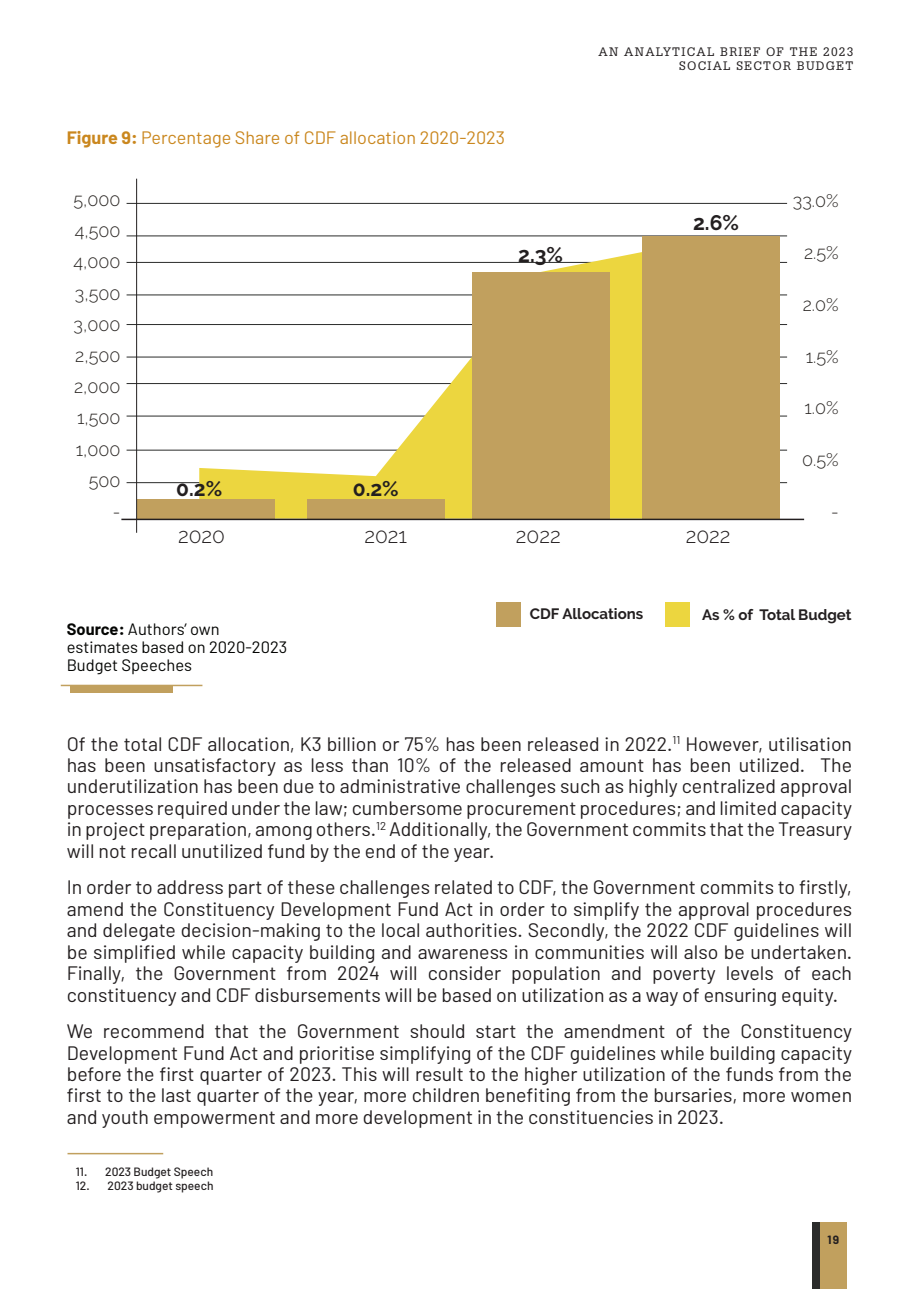
<style>
.page{position:relative;width:919px;height:1289px;background:#fff}
.page>*{position:absolute;margin:0;border:0;box-sizing:border-box;transform-origin:0 0}
.t1{font:700 21px "Raleway";color:#231f20}
.t2{font:300 21px "Raleway";color:#231f20}
.t3{font:19.5px/21.5px "Barlow";color:#231f20;text-align:justify}
.t4{font:300 18px/31.2px "Raleway";color:#2a2623;text-align:right}
.t5{font:18px "Barlow";color:#ca871e}
.t6{font:16.5px/18.1px "Barlow";color:#040503}
.t7{font:700 15px "Raleway";color:#231f20}
.t8{font:12px/14.4px "AG Gloria C";letter-spacing:.1em;color:#231f20;text-align:right}
.t9{font:500 12px "Barlow";color:#231f20}
.t10{font:700 12px "Barlow";color:#231f20}
.s1{font-weight:700}
</style>
<div class="page">
<hr style="left:126px;top:203px;width:661px;height:1px;background:#2b2c2b">
<hr style="left:126px;top:324px;width:661px;height:1px;background:#2b2c2b">
<hr style="left:126px;top:450px;width:661px;height:1px;background:#2b2c2b">
<hr style="left:126px;top:262px;width:661px;height:1px;background:#2b2c2b">
<hr style="left:126px;top:383px;width:661px;height:1px;background:#2b2c2b">
<hr style="left:126px;top:236px;width:661px;height:1px;background:#2b2c2b">
<hr style="left:126px;top:357px;width:661px;height:1px;background:#2b2c2b">
<hr style="left:126px;top:482px;width:661px;height:1px;background:#2b2c2b">
<hr style="left:126px;top:295px;width:661px;height:1px;background:#2b2c2b">
<hr style="left:126px;top:416px;width:661px;height:1px;background:#2b2c2b">
<svg style="left:199px;top:236px;width:443px;height:282px"></svg>
<div style="left:137px;top:499px;width:137px;height:19px;background:#c1a05e"></div>
<div style="left:472px;top:272px;width:137px;height:246px;background:#c1a05e"></div>
<div style="left:307px;top:499px;width:137px;height:19px;background:#c1a05e"></div>
<div style="left:642px;top:236px;width:137px;height:282px;background:#c1a05e"></div>
<div style="left:497px;top:602px;width:24px;height:24px;background:#c1a05e"></div>
<div style="left:665px;top:602px;width:24px;height:24px;background:#ecd63f"></div>
<hr style="left:121px;top:518px;width:683px;height:2px;background:#231f20">
<hr style="left:136px;top:179px;width:1px;height:354px;background:#231f20">
<hr style="left:61px;top:684px;width:141px;height:2px;background:#c1a05e">
<div style="left:70px;top:685px;width:103px;height:8px;background:#c1a05e"></div>
<hr style="left:67px;top:1152px;width:96px;height:2px;background:#c1a05e">
<div style="left:812px;top:1222px;width:26px;height:66px;background:#2b2c2b"></div>
<div style="left:820px;top:1222px;width:26px;height:66px;background:#c1a05e"></div>
<p class="t5" style="left:67px;top:126px;width:440px"><span class="s1">Figure 9:</span> Percentage Share of CDF allocation 2020-2023</p>
<p class="t8" style="left:598px;top:44px;width:256px">AN ANALYTICAL BRIEF OF THE 2023<br>SOCIAL SECTOR BUDGET</p>
<p class="t4" style="left:73px;top:184px;width:49px">5,000<br>4,500<br>4,000<br>3,500<br>3,000<br>2,500<br>2,000<br>1,500<br>1,000<br>500<br>-</p>
<p class="t4" style="left:792px;top:185px;width:47px">33.0%</p>
<p class="t1" style="left:693px;top:210px;width:47px">2.6%</p>
<p class="t4" style="left:804px;top:237px;width:36px">2.5%</p>
<p class="t4" style="left:802px;top:289px;width:37px">2.0%</p>
<p class="t4" style="left:805px;top:340px;width:34px">1.5%</p>
<p class="t4" style="left:804px;top:392px;width:36px">1.0%</p>
<p class="t4" style="left:802px;top:444px;width:38px">0.5%</p>
<p class="t1" style="left:518px;top:243px;width:46px">2.3%</p>
<p class="t1" style="left:176px;top:476px;width:47px">0.2%</p>
<p class="t1" style="left:353px;top:476px;width:47px">0.2%</p>
<p class="t4" style="left:831px;top:496px;width:9px">-</p>
<p class="t2" style="left:178px;top:523px;width:48px">2020</p>
<p class="t2" style="left:364px;top:523px;width:44px">2021</p>
<p class="t2" style="left:516px;top:523px;width:46px">2022</p>
<p class="t2" style="left:685px;top:523px;width:46px">2022</p>
<p class="t6" style="left:67px;top:619px;width:222px"><span class="s1">Source:</span> Authors’ own estimates based on 2020-2023<br>Budget Speeches</p>
<p class="t7" style="left:530px;top:605px;width:115px">CDF Allocations</p>
<p class="t7" style="left:702px;top:606px;width:151px">As % of Total Budget</p>
<p class="t3" style="left:67px;top:732px;width:786px">Of the total CDF allocation, K3 billion or 75% has been released in 2022.<sup>11</sup> However, utilisation has been unsatisfactory as less than 10% of the released amount has been utilized. The underutilization has been due to administrative challenges such as highly centralized approval processes required under the law; cumbersome procurement procedures; and limited capacity in project preparation, among others.<sup>12</sup> Additionally, the Government commits that the Treasury will not recall unutilized fund by the end of the year.</p>
<p class="t3" style="left:67px;top:876px;width:786px">In order to address part of these challenges related to CDF, the Government commits to firstly, amend the Constituency Development Fund Act in order to simplify the approval procedures and delegate decision-making to the local authorities. Secondly, the 2022 CDF guidelines will be simplified while capacity building and awareness in communities will also be undertaken.<br>Finally, the Government from 2024 will consider population and poverty levels of each constituency and CDF disbursements will be based on utilization as a way of ensuring equity.</p>
<p class="t3" style="left:67px;top:1019px;width:786px">We recommend that the Government should start the amendment of the Constituency Development Fund Act and prioritise simplifying of the CDF guidelines while building capacity before the first quarter of 2023. This will result to the higher utilization of the funds from the first to the last quarter of the year, more children benefiting from the bursaries, more women and youth empowerment and more development in the constituencies in 2023.</p>
<p class="t9" style="left:76px;top:1163px;width:139px">11. 2023 Budget Speech</p>
<p class="t9" style="left:76px;top:1178px;width:139px">12. 2023 budget speech</p>
<p class="t10" style="left:827px;top:1231px;width:13px">19</p>
</div>
